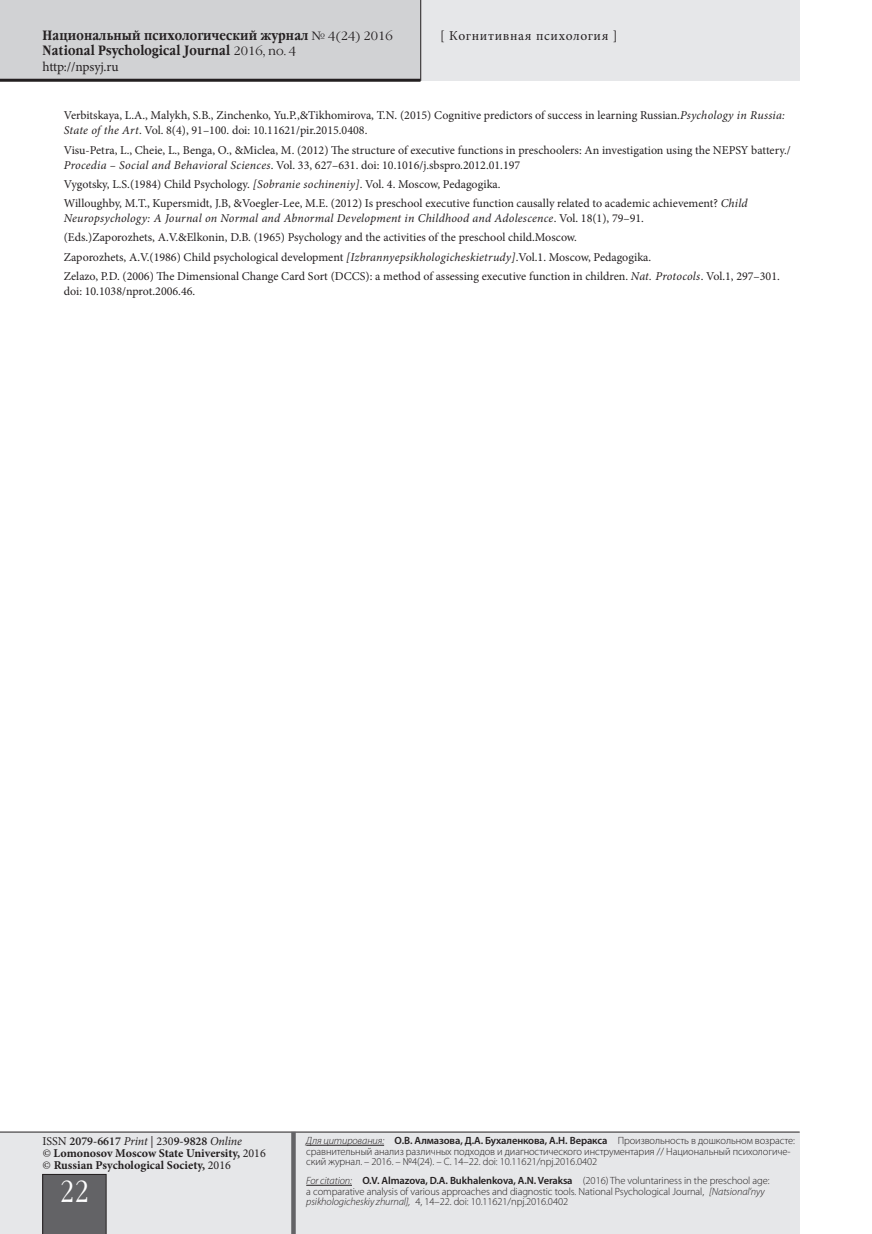
<style>
.page{position:relative;width:872px;height:1234px;background:#fff}
.page>*{position:absolute;margin:0;border:0;box-sizing:border-box;transform-origin:0 0}
.t1{font:30px "Garamond Narrow C";color:#fff}
.t2{font:700 13.5px/15px "Garamond Narrow C";letter-spacing:.01em;color:#231f20}
.t3{font:13.5px "Minion Pro";letter-spacing:.045em;color:#231f20}
.t4{font:13.5px "Minion Pro";letter-spacing:-.015em;color:#231f20}
.t5{font:12px/19.2px "Minion Pro";color:#231f20}
.t6{font:700 12px/12px "Minion Pro";color:#231f20}
.t7{font:300 10.5px/10.5px "Myriad Pro";letter-spacing:-.01em;color:#231f20}
.s1{font-family:"Garamond C";font-weight:400;font-size:12px}
.s2{font-style:italic}
.s3{font-weight:400}
.s4{font-weight:600}
.s5{font-weight:400;font-style:italic}
</style>
<div class="page">
<div style="left:0;top:0;width:799px;height:81px;background:#e6e7e9"></div>
<div style="left:0;top:0;width:421px;height:79px;background:#d1d2d4"></div>
<div style="left:0;top:1132px;width:799px;height:101px;background:#e6e7e9"></div>
<hr style="left:0;top:1131px;width:799px;height:1px;background:#231f20">
<div style="left:43px;top:1173px;width:63px;height:60px;background:#636366"></div>
<hr style="left:0;top:79px;width:420px;height:3px;background:#231f20">
<div style="left:291px;top:1131px;width:5px;height:102px;background:#636366"></div>
<hr style="left:420px;top:0;width:1px;height:81px;background:#231f20">
<hr style="left:306px;top:1144px;width:78px;height:1px;background:#231f20">
<hr style="left:306px;top:1184px;width:46px;height:1px;background:#231f20">
<p class="t2" style="left:43px;top:28px;width:352px">Национальный психологический журнал <span class="s1">№ 4(24) 2016<br></span>National Psychological Journal <span class="s1">2016, no. 4</span></p>
<p class="t4" style="left:43px;top:57px;width:78px">http://npsyj.ru</p>
<p class="t3" style="left:440px;top:26px;width:179px">[ Когнитивная психология ]</p>
<p class="t5" style="left:64px;top:108px;width:723px;line-height:15px">Verbitskaya, L.A., Malykh, S.B., Zinchenko, Yu.P.,&amp;Tikhomirova, T.N. (2015) Cognitive predictors of success in learning Russian.<span class="s2">Psychology in Russia:<br>State of the Art</span>. Vol. 8(4), 91–100. doi: 10.11621/pir.2015.0408.</p>
<p class="t5" style="left:64px;top:142px;width:728px;line-height:15px">Visu-Petra, L., Cheie, L., Benga, O., &amp;Miclea, M. (2012) The structure of executive functions in preschoolers: An investigation using the NEPSY battery./<br><span class="s2">Procedia – Social and Behavioral Sciences</span>. Vol. 33, 627–631. doi: 10.1016/j.sbspro.2012.01.197</p>
<p class="t5" style="left:64px;top:174px;width:685px">Vygotsky, L.S.(1984) Child Psychology. <span class="s2">[Sobranie sochineniy]</span>. Vol. 4. Moscow, Pedagogika.<br>Willoughby, M.T., Kupersmidt, J.B, &amp;Voegler-Lee, M.E. (2012) Is preschool executive function causally related to academic achievement? <span class="s2">Child</span></p>
<p class="t5" style="left:64px;top:209px;width:717px"><span class="s2">Neuropsychology: A Journal on Normal and Abnormal Development in Childhood and Adolescence</span>. Vol. 18(1), 79–91.<br>(Eds.)Zaporozhets, A.V.&amp;Elkonin, D.B. (1965) Psychology and the activities of the preschool child.Moscow.<br>Zaporozhets, A.V.(1986) Child psychological development <span class="s2">[Izbrannyepsikhologicheskietrudy]</span>.Vol.1. Moscow, Pedagogika.<br>Zelazo, P.D. (2006) The Dimensional Change Card Sort (DCCS): a method of assessing executive function in children. <span class="s2">Nat. Protocols</span>. Vol.1, 297–301.</p>
<p class="t5" style="left:64px;top:281px;width:133px">doi: 10.1038/nprot.2006.46.</p>
<p class="t6" style="left:43px;top:1134px;width:225px"><span class="s3">ISSN</span> <span class="s4">2079-6617</span> <span class="s5">Print</span> <span class="s3">| 230</span><span class="s4">9-9828</span> <span class="s5">Online<br>©</span> Lomonosov Moscow State University, <span class="s3">2016 ©</span> Russian Psychological Society, <span class="s3">2016</span></p>
<h1 class="t1" style="left:60px;top:1175px;width:31px">22</h1>
<p class="t7" style="left:306px;top:1134px;width:490px"><span class="s2">Для цитирования:</span> <span class="s4">О.В. Алмазова, Д.А. Бухаленкова, А.Н. Веракса</span> Произвольность в дошкольном возрасте: сравнительный анализ различных подходов и диагностического инструментария // Национальный психологиче&shy;ский журнал. – 2016. – №4(24). – С. 14–22. doi: 10.11621/npj.2016.0402</p>
<p class="t7" style="left:306px;top:1174px;width:465px"><span class="s2">For citation:</span> <span class="s4">O.V. Almazova, D.A. Bukhalenkova, A.N. Veraksa</span> (2016) The voluntariness in the preschool age: a comparative analysis of various approaches and diagnostic tools. National Psychological Journal, <span class="s2">[Natsional’nyy psikhologicheskiy zhurnal],</span> 4, 14–22. doi: 10.11621/npj.2016.0402</p>
</div>
